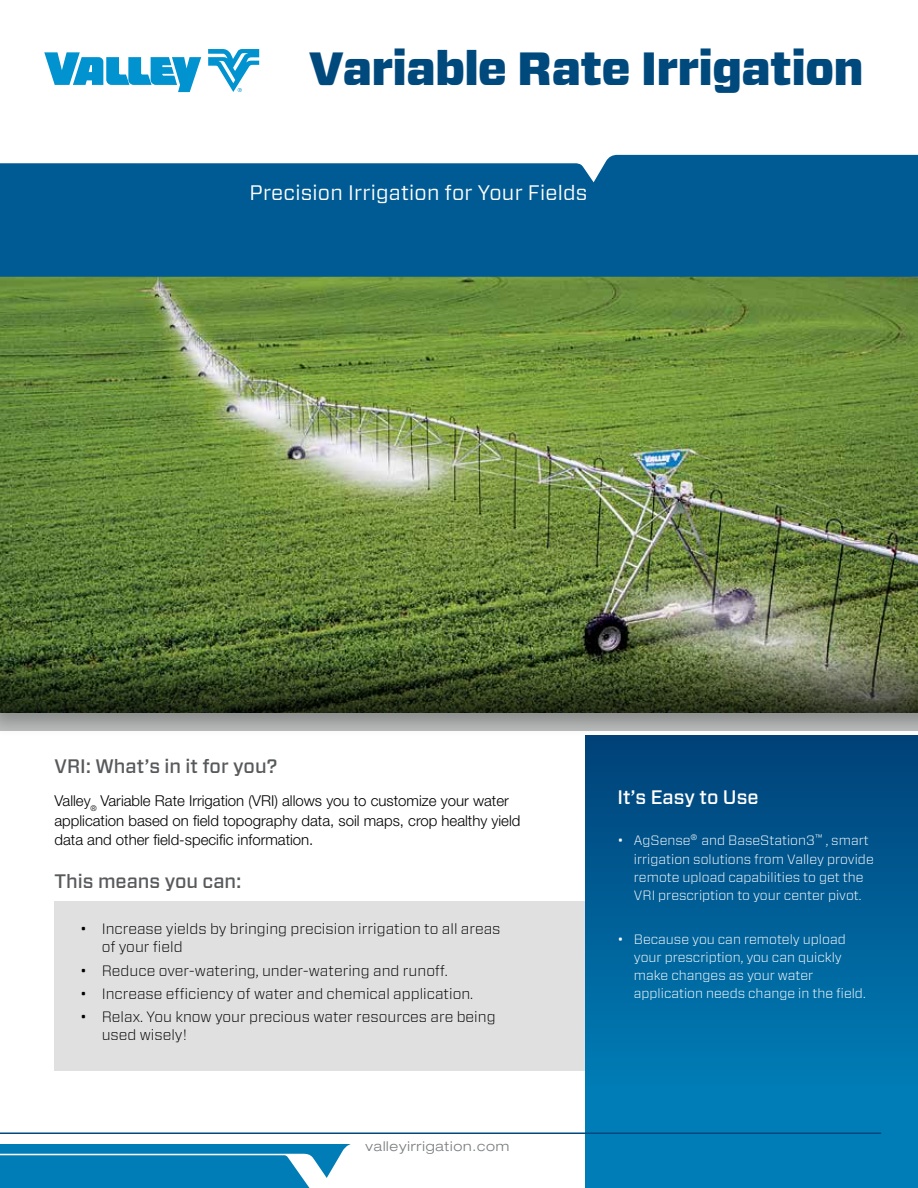
<style>
.page{position:relative;width:918px;height:1188px;background:#fff}
.page>*{position:absolute;margin:0;border:0;box-sizing:border-box;transform-origin:0 0}
.t1{font:900 46.5px "Forza";letter-spacing:-.02em;color:#00497c}
.t2{font:21px "Forza";letter-spacing:.01em;color:#fff}
.t3{font:500 19.5px "Forza";color:#58595b}
.t4{font:500 19.5px "Forza";color:#fff}
.t5{font:300 15px/18px "Forza";color:#000}
.t6{font:300 15px/19.5px "Helvetica Neue LT Pro";color:#000}
.t7{font:300 13.5px/18px "Forza";color:#fff}
.t8{font:300 expanded 13.5px "Helvetica Neue LT Pro";letter-spacing:.06em;color:#787b7d}
</style>
<div class="page">
<div style="left:54px;top:901px;width:532px;height:169px;background:#e0e0e0"></div>
<svg style="left:0;top:1144px;width:351px;height:44px;background:#1f8dbf"></svg>
<div style="left:585px;top:735px;width:333px;height:453px;background:#007db6"></div>
<div style="left:585px;top:735px;width:333px;height:351px;background:linear-gradient(to bottom,#004178,#007cb5)"></div>
<div style="left:0;top:269px;width:918px;height:468px;background:#000;opacity:.26"></div>
<img style="left:0;top:277px;width:918px;height:375px">
<svg style="left:0;top:652px;width:918px;height:60px;background:#3d4b28"></svg>
<svg style="left:208px;top:49px;width:51px;height:43px"></svg>
<svg style="left:44px;top:52px;width:157px;height:40px"></svg>
<div style="left:0;top:155px;width:918px;height:122px;background:#005b94"></div>
<hr style="left:0;top:1132px;width:881px;height:2px;background:#00497c">
<h1 class="t1" style="left:309px;top:37px;width:557px">Variable Rate Irrigation</h1>
<h2 class="t2" style="left:250px;top:179px;width:339px">Precision Irrigation for Your Fields</h2>
<h3 class="t3" style="left:55px;top:753px;width:224px">VRI: What’s in it for you?</h3>
<p class="t6" style="left:55px;top:791px;width:467px">Valley<sub>®</sub> Variable Rate Irrigation (VRI) allows you to customize your water application based on field topography data, soil maps, crop healthy yield data and other field-specific information.</p>
<h3 class="t3" style="left:55px;top:869px;width:189px">This means you can:</h3>
<p class="t5" style="left:102px;top:920px;width:400px;text-indent:-22px">• Increase yields by bringing precision irrigation to all areas of your field</p>
<p class="t5" style="left:80px;top:961px;width:369px">• Reduce over-watering, under-watering and runoff.</p>
<p class="t5" style="left:80px;top:984px;width:395px">• Increase efficiency of water and chemical application.</p>
<p class="t5" style="left:102px;top:1008px;width:395px;text-indent:-22px">• Relax. You know your precious water resources are being used wisely!</p>
<p class="t8" style="left:366px;top:1138px;width:145px">valleyirrigation.com</p>
<h3 class="t4" style="left:617px;top:784px;width:143px">It’s Easy to Use</h3>
<p class="t7" style="left:634px;top:830px;width:241px;line-height:19.5px;text-indent:-16px">• AgSense<sup>®</sup> and BaseStation3<sup>™</sup> , smart irrigation solutions from Valley provide</p>
<p class="t7" style="left:634px;top:868px;width:231px">remote upload capabilities to get the<br>VRI prescription to your center pivot.</p>
<p class="t7" style="left:634px;top:930px;width:233px;text-indent:-16px">• Because you can remotely upload your prescription, you can quickly make changes as your water application needs change in the field.</p>
</div>
